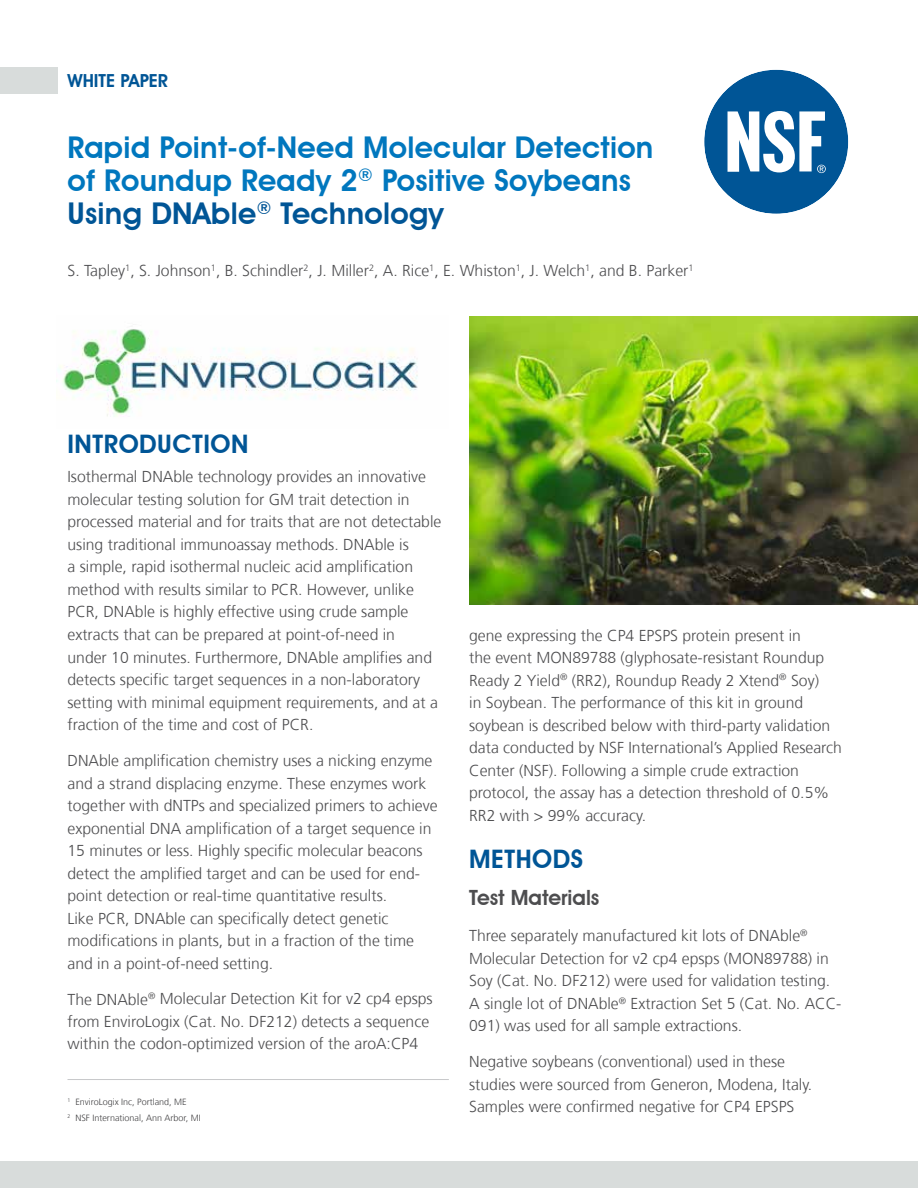
<style>
.page{position:relative;width:918px;height:1188px;background:#fff}
.page>*{position:absolute;margin:0;border:0;box-sizing:border-box;transform-origin:0 0}
.t1{font:600 30px/33px "Avant Garde IT Cby BT";letter-spacing:.01em;color:#0077be}
.t2{font:600 25.5px "Avant Garde IT Cby BT";letter-spacing:.02em;color:#005596}
.t3{font:600 21px "Avant Garde IT Cby BT";color:#4d4d4f}
.t4{font:600 18px "Avant Garde IT Cby BT";color:#005596}
.t5{font:300 15.75px/22.5px "Frutiger";color:#4d4d4f}
.t6{font:300 9px/15.3px "Frutiger";color:#414042}
.s1{color:#005596}
</style>
<div class="page">
<svg style="left:704px;top:69px;width:145px;height:145px"></svg>
<div style="left:0;top:1161px;width:918px;height:27px;background:#d8dcdb"></div>
<img style="left:58px;top:329px;width:360px;height:88px">
<img style="left:469px;top:317px;width:449px;height:287px">
<div style="left:0;top:68px;width:57px;height:26px;background:#d8dcdb"></div>
<hr style="left:68px;top:1079px;width:381px;height:1px;background:#c7c8ca">
<p class="t4" style="left:68px;top:70px;width:102px">WHITE PAPER</p>
<h1 class="t1" style="left:68px;top:130px;width:587px">Rapid Point-of-Need Molecular Detection of Roundup Ready 2<sup>®</sup> Positive Soybeans<br><span class="s1">Using DNAble</span><sup>®</sup> <span class="s1">Technology</span></h1>
<p class="t5" style="left:68px;top:260px;width:628px">S. Tapley<sup>1</sup>, S. Johnson<sup>1</sup>, B. Schindler<sup>2</sup>, J. Miller<sup>2</sup>, A. Rice<sup>1</sup>, E. Whiston<sup>1</sup>, J. Welch<sup>1</sup>, and B. Parker<sup>1</sup></p>
<h2 class="t2" style="left:68px;top:429px;width:182px">INTRODUCTION</h2>
<p class="t5" style="left:68px;top:466px;width:375px">Isothermal DNAble technology provides an innovative molecular testing solution for GM trait detection in processed material and for traits that are not detectable using traditional immunoassay methods. DNAble is<br>a simple, rapid isothermal nucleic acid amplification method with results similar to PCR. However, unlike PCR, DNAble is highly effective using crude sample extracts that can be prepared at point-of-need in<br>under 10 minutes. Furthermore, DNAble amplifies and detects specific target sequences in a non-laboratory setting with minimal equipment requirements, and at a fraction of the time and cost of PCR.</p>
<p class="t5" style="left:68px;top:750px;width:372px">DNAble amplification chemistry uses a nicking enzyme and a strand displacing enzyme. These enzymes work together with dNTPs and specialized primers to achieve exponential DNA amplification of a target sequence in 15 minutes or less. Highly specific molecular beacons detect the amplified target and can be used for end&shy;point detection or real-time quantitative results.<br>Like PCR, DNAble can specifically detect genetic modifications in plants, but in a fraction of the time and in a point-of-need setting.</p>
<p class="t5" style="left:67px;top:988px;width:367px">The DNAble<sup>®</sup> Molecular Detection Kit for v2 cp4 epsps from EnviroLogix (Cat. No. DF212) detects a sequence within the codon-optimized version of the aroA:CP4</p>
<p class="t6" style="left:68px;top:1095px;width:135px"><sup>1</sup> EnviroLogix Inc, Portland, ME<br><sup>2</sup> NSF International, Ann Arbor, MI</p>
<p class="t5" style="left:469px;top:624px;width:374px">gene expressing the CP4 EPSPS protein present in<br>the event MON89788 (glyphosate-resistant Roundup Ready 2 Yield<sup>®</sup> (RR2), Roundup Ready 2 Xtend<sup>®</sup> Soy)<br>in Soybean. The performance of this kit in ground soybean is described below with third-party validation data conducted by NSF International’s Applied Research Center (NSF). Following a simple crude extraction protocol, the assay has a detection threshold of 0.5% RR2 with &gt; 99% accuracy.</p>
<h2 class="t2" style="left:469px;top:843px;width:115px">METHODS</h2>
<h3 class="t3" style="left:469px;top:885px;width:132px">Test Materials</h3>
<p class="t5" style="left:469px;top:925px;width:374px">Three separately manufactured kit lots of DNAble<sup>® </sup>Molecular Detection for v2 cp4 epsps (MON89788) in Soy (Cat. No. DF212) were used for validation testing.<br>A single lot of DNAble<sup>®</sup> Extraction Set 5 (Cat. No. ACC-091) was used for all sample extractions.</p>
<p class="t5" style="left:469px;top:1051px;width:345px">Negative soybeans (conventional) used in these studies were sourced from Generon, Modena, Italy.<br>Samples were confirmed negative for CP4 EPSPS</p>
</div>
